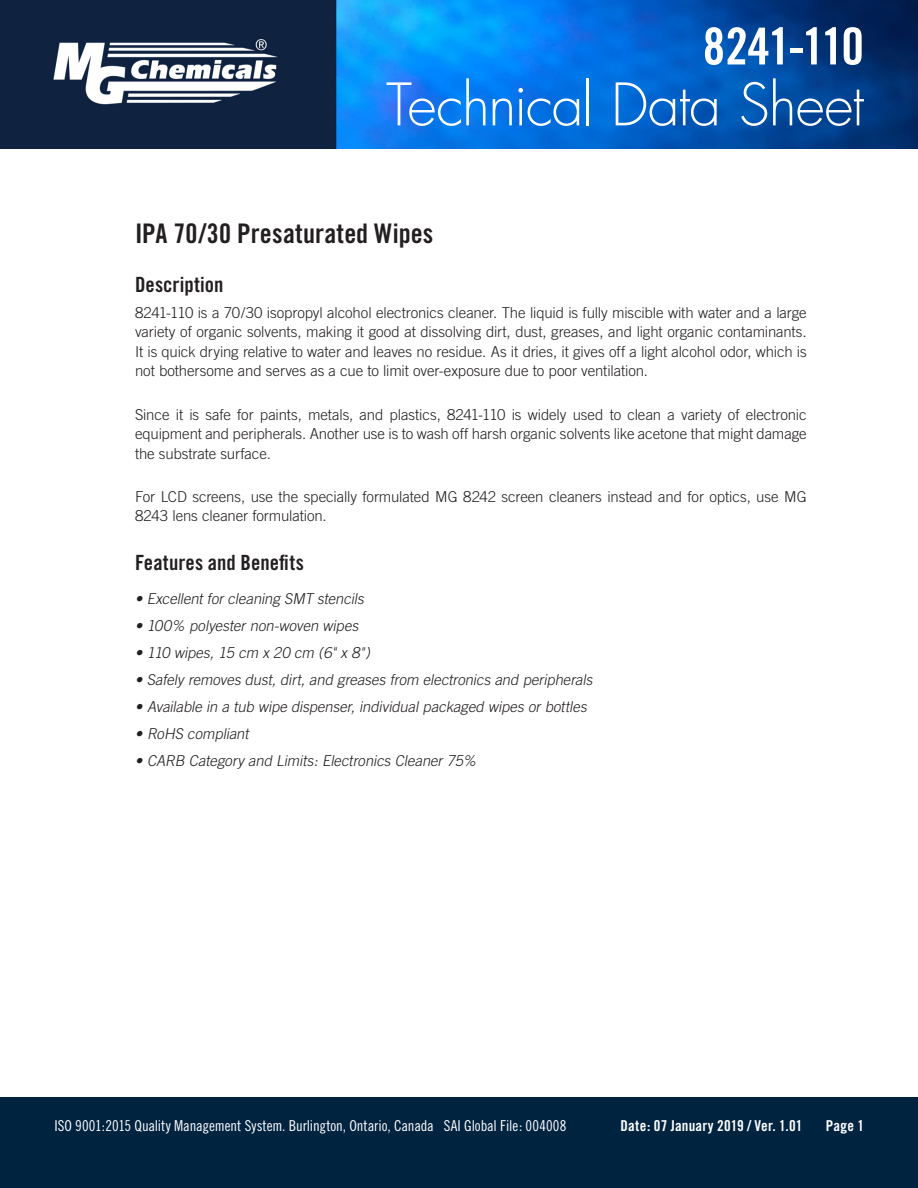
<style>
.page{position:relative;width:918px;height:1188px;background:#fff}
.page>*{position:absolute;margin:0;border:0;box-sizing:border-box;transform-origin:0 0}
.t1{font:300 57px "Futura";letter-spacing:-.025em;color:#fff}
.t2{font:51px "Trade Gothic Bold Cond Twenty";letter-spacing:-.04em;color:#fff}
.Header_Style{font:27px "Trade Gothic Bold Cond Twenty";letter-spacing:.01em;color:#231f20}
.Subhead_Style{font:21px "Trade Gothic Bold Cond Twenty";letter-spacing:.005em;color:#231f20}
.Paragraph_Text_Style{font:300 15px/19.5px "Trade Gothic";letter-spacing:-.005em;color:#231f20;text-align:justify}
.Features_Text_Style{font:italic 300 15px "Trade Gothic";color:#231f20}
.t3{font:15px "Trade Gothic Cond Eighteen";letter-spacing:-.005em;color:#fff}
.t4{font:15px "Trade Gothic Bold Cond Twenty";letter-spacing:.015em;color:#fff}
</style>
<div class="page">
<img style="left:0;top:0;width:918px;height:149px">
<div style="left:0;top:1097px;width:918px;height:91px;background:#002340"></div>
<h2 class="t2" style="left:703px;top:15px;width:163px">8241-110</h2>
<h1 class="t1" style="left:386px;top:70px;width:479px">Technical Data Sheet</h1>
<p class="Header_Style" style="left:135px;top:217px;width:300px">IPA 70/30 Presaturated Wipes</p>
<p class="Subhead_Style" style="left:135px;top:271px;width:90px">Description</p>
<p class="Paragraph_Text_Style" style="left:135px;top:303px;width:673px">8241-110 is a 70/30 isopropyl alcohol electronics cleaner. The liquid is fully miscible with water and a large variety of organic solvents, making it good at dissolving dirt, dust, greases, and light organic contaminants.<br>It is quick drying relative to water and leaves no residue. As it dries, it gives off a light alcohol odor, which is not bothersome and serves as a cue to limit over-exposure due to poor ventilation.</p>
<p class="Paragraph_Text_Style" style="left:135px;top:404px;width:673px">Since it is safe for paints, metals, and plastics, 8241-110 is widely used to clean a variety of electronic equipment and peripherals. Another use is to wash off harsh organic solvents like acetone that might damage the substrate surface.</p>
<p class="Paragraph_Text_Style" style="left:135px;top:487px;width:673px">For LCD screens, use the specially formulated MG 8242 screen cleaners instead and for optics, use MG<br>8243 lens cleaner formulation.</p>
<p class="Subhead_Style" style="left:135px;top:550px;width:170px">Features and Benefits</p>
<p class="Features_Text_Style" style="left:135px;top:590px;width:233px">• Excellent for cleaning SMT stencils</p>
<p class="Features_Text_Style" style="left:135px;top:617px;width:228px">• 100% polyester non-woven wipes</p>
<p class="Features_Text_Style" style="left:135px;top:644px;width:240px">• 110 wipes, 15 cm x 20 cm (6" x 8")</p>
<p class="Features_Text_Style" style="left:135px;top:671px;width:462px">• Safely removes dust, dirt, and greases from electronics and peripherals</p>
<p class="Features_Text_Style" style="left:135px;top:698px;width:456px">• Available in a tub wipe dispenser, individual packaged wipes or bottles</p>
<p class="Features_Text_Style" style="left:135px;top:725px;width:118px">• RoHS compliant</p>
<p class="Features_Text_Style" style="left:135px;top:752px;width:346px">• CARB Category and Limits: Electronics Cleaner 75%</p>
<p class="t3" style="left:54px;top:1117px;width:514px">ISO 9001:2015 Quality Management System. Burlington, Ontario, Canada SAI Global File: 004008</p>
<p class="t4" style="left:621px;top:1116px;width:183px">Date: 07 January 2019 / Ver. 1.01</p>
<p class="t4" style="left:826px;top:1116px;width:40px">Page 1</p>
</div>
